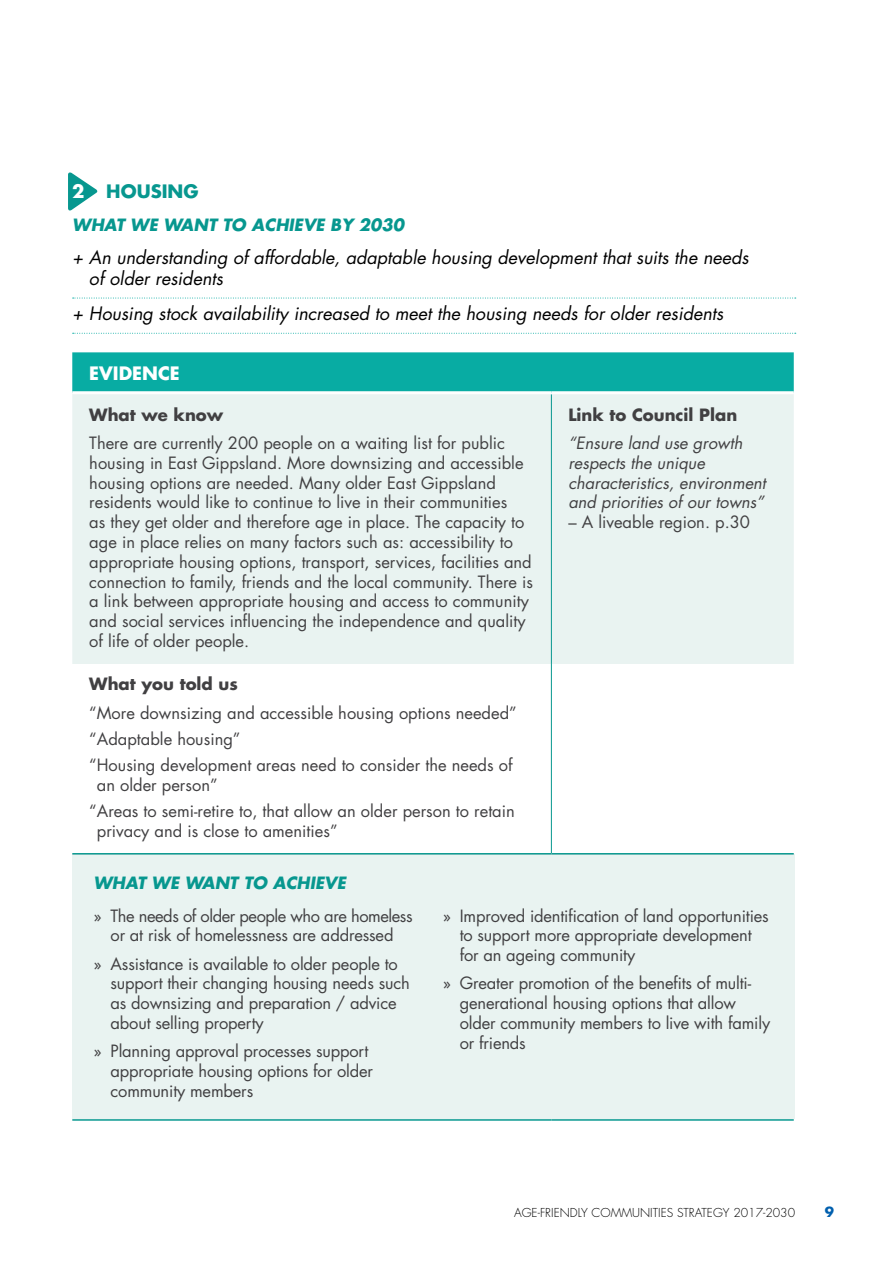
<style>
.page{position:relative;width:893px;height:1263px;background:#fff}
.page>*{position:absolute;margin:0;border:0;box-sizing:border-box;transform-origin:0 0}
.t1{font:italic 18px/21.6px "Futura";color:#000}
.t2{font:700 18px "Futura Std";color:#07978f}
.t3{font:700 18px "Futura Std";color:#fff}
.t4{font:16.5px/19.8px "Futura Std";color:#414042}
.t5{font:italic 16.5px/19.8px "Futura Std";color:#414042}
.t6{font:16.5px/19.8px "Futura Std";letter-spacing:-.02em;color:#414042;text-align:center}
.t7{font:italic 700 16.5px "Futura";color:#07978f}
.t8{font:700 16.5px "Futura Std";color:#414042}
.t9{font:700 13.5px "Futura Std";color:#005fae}
.t10{font:300 12px "Futura";color:#000}
.s1{color:#fff}
</style>
<div class="page">
<svg style="left:68px;top:172px;width:29px;height:39px"></svg>
<svg style="left:73px;top:298px;width:723px;height:1px"></svg>
<svg style="left:73px;top:333px;width:723px;height:1px"></svg>
<div style="left:72px;top:352px;width:722px;height:39px;background:#08aca3"></div>
<div style="left:72px;top:394px;width:722px;height:270px;background:#e9f3f1"></div>
<hr style="left:551px;top:394px;width:1px;height:270px;background:#07978f">
<hr style="left:551px;top:664px;width:1px;height:189px;background:#07978f">
<hr style="left:72px;top:853px;width:479px;height:1px;background:#07978f">
<hr style="left:551px;top:853px;width:243px;height:1px;background:#07978f">
<hr style="left:72px;top:1119px;width:479px;height:2px;background:#07978f">
<hr style="left:551px;top:1119px;width:243px;height:2px;background:#07978f">
<div style="left:72px;top:854px;width:723px;height:265px;background:#e9f3f1"></div>
<p class="t2" style="left:72px;top:180px;width:128px"><span class="s1">2</span> HOUSING</p>
<p class="t7" style="left:72px;top:214px;width:333px">WHAT WE WANT TO ACHIEVE BY 2030</p>
<p class="t1" style="left:89px;top:246px;width:661px;text-indent:-17px">+ An understanding of affordable, adaptable housing development that suits the needs of older residents</p>
<p class="t1" style="left:72px;top:303px;width:653px">+ Housing stock availability increased to meet the housing needs for older residents</p>
<p class="t3" style="left:89px;top:361px;width:92px">EVIDENCE</p>
<p class="t8" style="left:89px;top:403px;width:135px">What we know</p>
<p class="t4" style="left:89px;top:433px;width:445px">There are currently 200 people on a waiting list for public housing in East Gippsland. More downsizing and accessible housing options are needed. Many older East Gippsland residents would like to continue to live in their communities<br>as they get older and therefore age in place. The capacity to age in place relies on many factors such as: accessibility to appropriate housing options, transport, services, facilities and connection to family, friends and the local community. There is a link between appropriate housing and access to community and social services influencing the independence and quality of life of older people.</p>
<p class="t8" style="left:568px;top:403px;width:170px">Link to Council Plan</p>
<p class="t5" style="left:568px;top:433px;width:199px">“Ensure land use growth respects the unique characteristics, environment and priorities of our towns”</p>
<p class="t4" style="left:568px;top:512px;width:183px">– A liveable region. p.30</p>
<p class="t8" style="left:89px;top:673px;width:150px">What you told us</p>
<p class="t4" style="left:89px;top:700px;width:429px;line-height:26.2px">“More downsizing and accessible housing options needed” “Adaptable housing”<br>“Housing development areas need to consider the needs of</p>
<p class="t4" style="left:89px;top:772px;width:427px;line-height:26.2px;text-indent:8px">an older person”<br>“Areas to semi-retire to, that allow an older person to retain</p>
<p class="t4" style="left:97px;top:821px;width:242px">privacy and is close to amenities”</p>
<p class="t7" style="left:94px;top:872px;width:254px">WHAT WE WANT TO ACHIEVE</p>
<p class="t6" style="left:94px;top:906px;width:321px">» The needs of older people who are homeless or at risk of homelessness are addressed</p>
<p class="t4" style="left:111px;top:954px;width:301px;text-indent:-17px">» Assistance is available to older people to support their changing housing needs such as downsizing and preparation / advice about selling property</p>
<p class="t4" style="left:111px;top:1041px;width:264px;text-indent:-17px">» Planning approval processes support appropriate housing options for older community members</p>
<p class="t4" style="left:460px;top:906px;width:311px;text-indent:-17px">» Improved identification of land opportunities to support more appropriate development for an ageing community</p>
<p class="t4" style="left:460px;top:974px;width:312px;text-indent:-17px">» Greater promotion of the benefits of multi&shy;generational housing options that allow older community members to live with family or friends</p>
<p class="t10" style="left:514px;top:1205px;width:283px">AGE-FRIENDLY COMMUNITIES STRATEGY 2017-2030</p>
<p class="t9" style="left:825px;top:1203px;width:11px">9</p>
</div>
